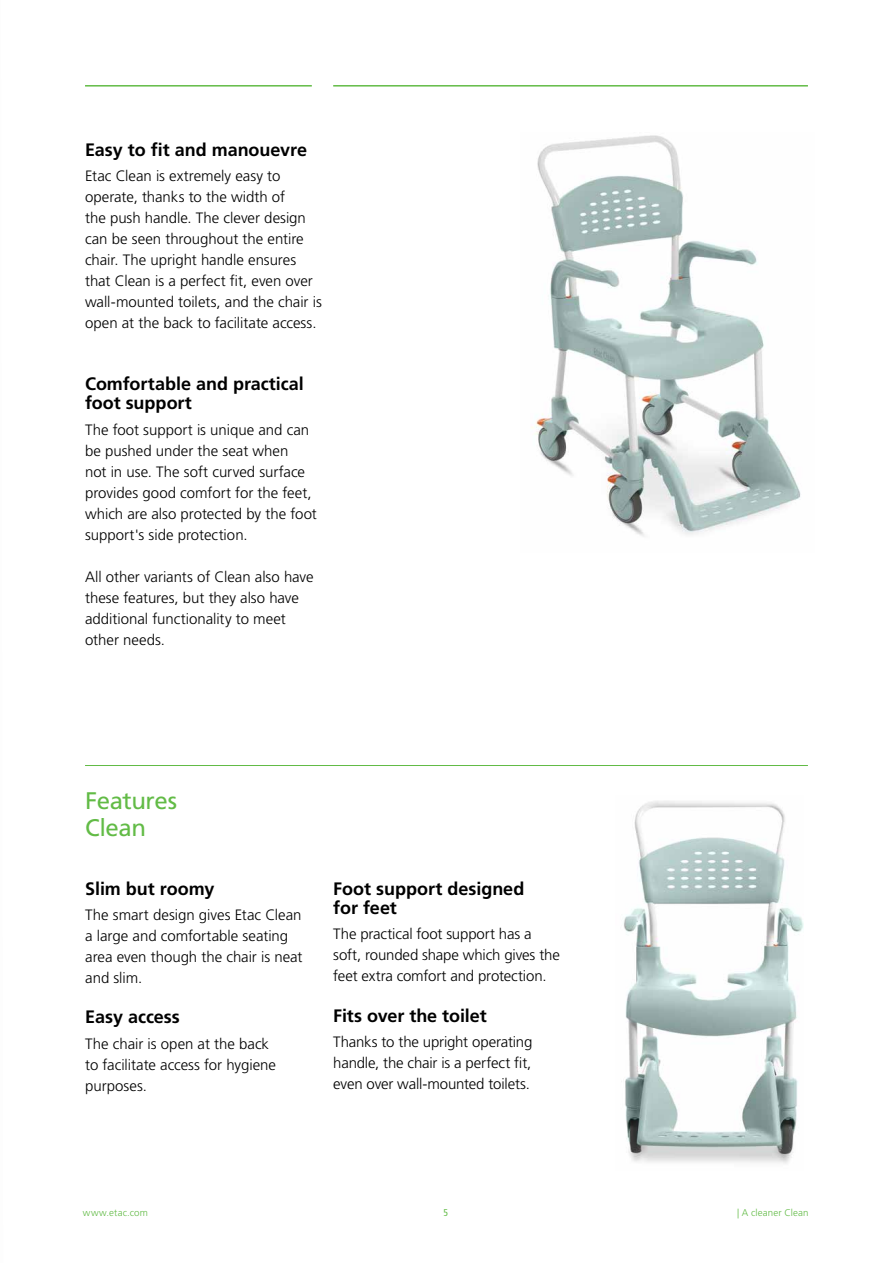
<style>
.page{position:relative;width:893px;height:1263px;background:#fff}
.page>*{position:absolute;margin:0;border:0;box-sizing:border-box;transform-origin:0 0}
.t1{font:24px/27px "Frutiger LT Pro";letter-spacing:-.02em;color:#62bb46}
.t2{font:700 18px/19.5px "Frutiger LT Pro";color:#000}
.t3{font:300 15px/21px "Frutiger LT Pro";letter-spacing:-.005em;color:#000}
.t4{font:300 9.75px "Frutiger LT Pro";letter-spacing:.015em;color:#62bb46}
.t5{font:condensed 9.75px "Frutiger LT Pro";color:#62bb46}
</style>
<div class="page">
<hr style="left:85px;top:85px;width:227px;height:2px;background:#62bb46">
<hr style="left:333px;top:85px;width:475px;height:2px;background:#62bb46">
<hr style="left:85px;top:765px;width:723px;height:1px;background:#62bb46">
<img style="left:531px;top:135px;width:270px;height:402px">
<img style="left:624px;top:801px;width:180px;height:363px">
<p class="t2" style="left:85px;top:140px;width:224px">Easy to fit and manouevre</p>
<p class="t3" style="left:85px;top:166px;width:238px">Etac Clean is extremely easy to operate, thanks to the width of<br>the push handle. The clever design can be seen throughout the entire chair. The upright handle ensures that Clean is a perfect fit, even over wall-mounted toilets, and the chair is open at the back to facilitate access.</p>
<p class="t2" style="left:85px;top:374px;width:220px">Comfortable and practical foot support</p>
<p class="t3" style="left:85px;top:419px;width:233px">The foot support is unique and can be pushed under the seat when<br>not in use. The soft curved surface provides good comfort for the feet, which are also protected by the foot support's side protection.</p>
<p class="t3" style="left:85px;top:566px;width:230px">All other variants of Clean also have these features, but they also have additional functionality to meet other needs.</p>
<h1 class="t1" style="left:85px;top:787px;width:93px">Features<br>Clean</h1>
<p class="t2" style="left:85px;top:879px;width:131px">Slim but roomy</p>
<p class="t3" style="left:85px;top:904px;width:219px">The smart design gives Etac Clean a large and comfortable seating area even though the chair is neat and slim.</p>
<p class="t2" style="left:85px;top:1007px;width:96px">Easy access</p>
<p class="t3" style="left:85px;top:1033px;width:192px">The chair is open at the back to facilitate access for hygiene purposes.</p>
<p class="t2" style="left:333px;top:879px;width:193px">Foot support designed for feet</p>
<p class="t3" style="left:333px;top:924px;width:228px">The practical foot support has a soft, rounded shape which gives the feet extra comfort and protection.</p>
<p class="t2" style="left:333px;top:1006px;width:155px">Fits over the toilet</p>
<p class="t3" style="left:333px;top:1031px;width:201px;text-align:justify">Thanks to the upright operating handle, the chair is a perfect fit, even over wall-mounted toilets.</p>
<p class="t4" style="left:83px;top:1207px;width:67px">www.etac.com</p>
<p class="t5" style="left:443px;top:1207px;width:6px">5</p>
<p class="t4" style="left:737px;top:1207px;width:73px">| A cleaner Clean</p>
</div>
